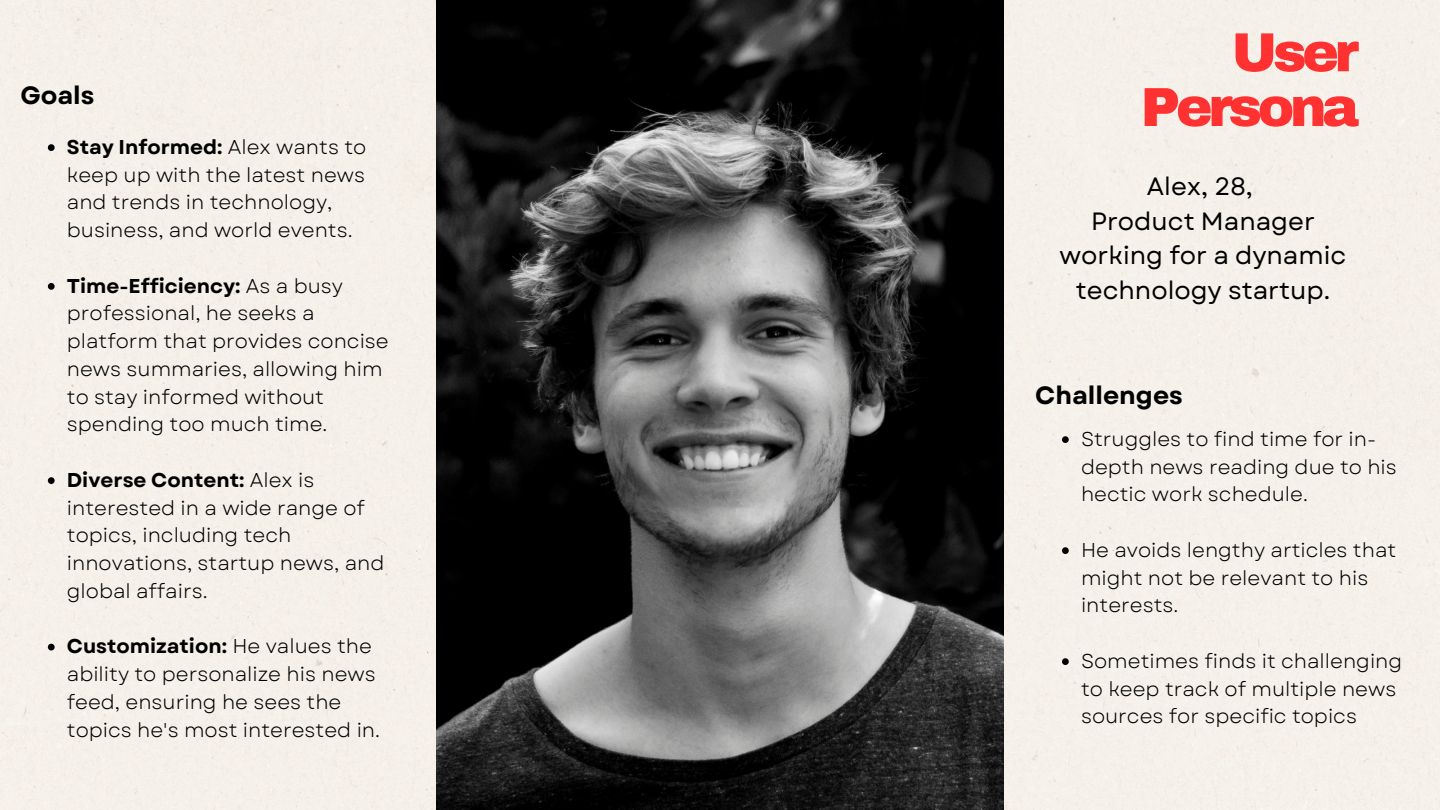
<style>
.page{position:relative;width:1440px;height:810px;background:#f5f0e9}
.page>*{position:absolute;margin:0;border:0;box-sizing:border-box;transform-origin:0 0}
.t1{font:900 55px/54.8px "Archivo";letter-spacing:-.08em;color:#ff3131;text-align:right}
.t2{font:25px/34.5px "Garet";color:#000;text-align:center}
.t3{font:700 25px "Garet";color:#000}
.t4{font:20px/27.8px "Garet";color:#000}
.s1{font-weight:700}
</style>
<div class="page">
<img style="left:436px;top:0;width:567px;height:810px">
<svg style="left:1062px;top:436px;width:7px;height:7px"></svg>
<svg style="left:1062px;top:547px;width:7px;height:7px"></svg>
<svg style="left:1062px;top:658px;width:7px;height:7px"></svg>
<svg style="left:48px;top:144px;width:7px;height:7px"></svg>
<svg style="left:48px;top:283px;width:7px;height:7px"></svg>
<svg style="left:48px;top:477px;width:7px;height:7px"></svg>
<svg style="left:48px;top:644px;width:7px;height:6px"></svg>
<p class="t3" style="left:20px;top:77px;width:76px">Goals</p>
<p class="t4" style="left:67px;top:133px;width:301px"><span class="s1">Stay Informed:</span> Alex wants to keep up with the latest news and trends in technology, business, and world events.</p>
<p class="t4" style="left:67px;top:272px;width:323px"><span class="s1">Time-Efficiency:</span> As a busy professional, he seeks a platform that provides concise news summaries, allowing him to stay informed without spending too much time.</p>
<p class="t4" style="left:67px;top:466px;width:319px"><span class="s1">Diverse Content:</span> Alex is interested in a wide range of topics, including tech innovations, startup news, and global affairs.</p>
<p class="t4" style="left:67px;top:633px;width:315px"><span class="s1">Customization:</span> He values the ability to personalize his news feed, ensuring he sees the topics he's most interested in.</p>
<p class="t1" style="left:1141px;top:25px;width:220px">User<br>Persona</p>
<p class="t2" style="left:1147px;top:169px;width:107px">Alex, 28,</p>
<p class="t2" style="left:1060px;top:204px;width:288px">Product Manager working for a dynamic technology startup.</p>
<p class="t3" style="left:1035px;top:377px;width:149px">Challenges</p>
<p class="t4" style="left:1081px;top:425px;width:317px">Struggles to find time for in&shy;depth news reading due to his hectic work schedule.</p>
<p class="t4" style="left:1081px;top:536px;width:317px">He avoids lengthy articles that might not be relevant to his interests.</p>
<p class="t4" style="left:1081px;top:647px;width:323px">Sometimes finds it challenging to keep track of multiple news sources for specific topics</p>
</div>
